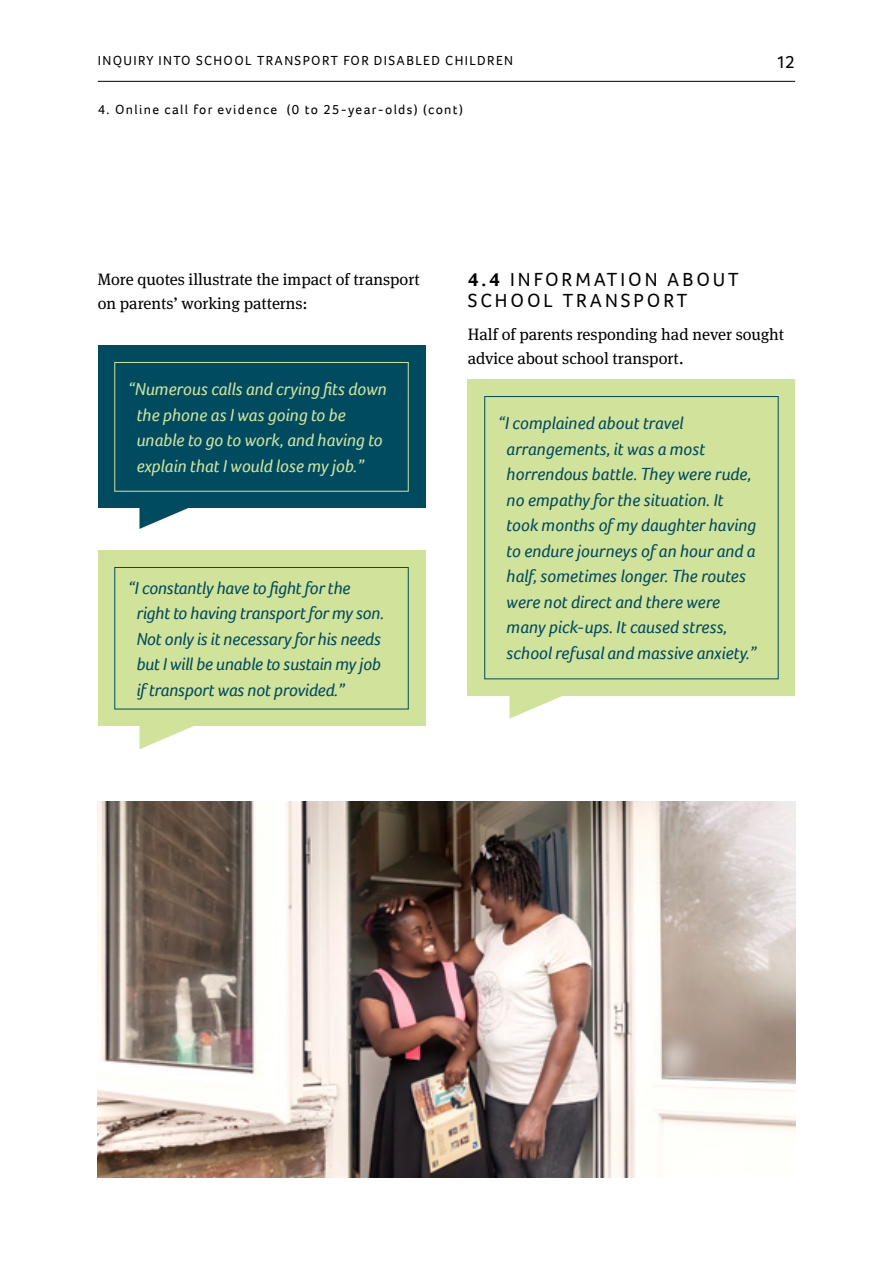
<style>
.page{position:relative;width:893px;height:1263px;background:#fff}
.page>*{position:absolute;margin:0;border:0;box-sizing:border-box;transform-origin:0 0}
.t1{font:19.5px "Foco";letter-spacing:.15em;color:#000}
.t2{font:italic 18px/25.5px "Foco";letter-spacing:-.005em;color:#004b60}
.t3{font:italic 18px/25.5px "Foco";letter-spacing:-.005em;color:#d1e39b}
.t4{font:18px "Foco";color:#000}
.t5{font:16.5px/24px "Meta Serif OT";color:#000}
.t6{font:13.5px "Foco";letter-spacing:.1em;color:#000}
.s1{font-weight:700}
</style>
<div class="page">
<hr style="left:98px;top:81px;width:697px;height:1px;background:#000">
<div style="left:98px;top:345px;width:327px;height:163px;background:#004b60"></div>
<div style="left:114px;top:362px;width:295px;height:130px;border:1px solid #d1e39b"></div>
<svg style="left:139px;top:508px;width:49px;height:21px"></svg>
<div style="left:98px;top:550px;width:327px;height:176px;background:#d1e39b"></div>
<div style="left:114px;top:567px;width:295px;height:142px;border:1px solid #004b60"></div>
<svg style="left:139px;top:726px;width:55px;height:23px"></svg>
<div style="left:468px;top:380px;width:327px;height:316px;background:#d1e39b"></div>
<div style="left:484px;top:396px;width:294px;height:283px;border:1px solid #004b60"></div>
<svg style="left:509px;top:696px;width:53px;height:23px"></svg>
<img style="left:98px;top:801px;width:697px;height:377px">
<p class="t6" style="left:98px;top:51px;width:417px">INQUI RY I NTO SCHOOL TRANSPORT FOR DISABLED CHI LDREN</p>
<p class="t4" style="left:776px;top:50px;width:21px">12</p>
<p class="t6" style="left:98px;top:101px;width:367px">4. ONLINE CALL FOR EVIDENCE (0 TO 25-YEAR-OLDS) (CONT)</p>
<p class="t5" style="left:98px;top:267px;width:323px">More quotes illustrate the impact of transport on parents’ working patterns:</p>
<p class="t3" style="left:136px;top:376px;width:252px;text-indent:-8px">“Numerous calls and crying fits down the phone as I was going to be unable to go to work, and having to explain that I would lose my job.”</p>
<p class="t2" style="left:136px;top:575px;width:249px;text-indent:-8px">“I constantly have to fight for the right to having transport for my son.<br>Not only is it necessary for his needs but I will be unable to sustain my job if transport was not provided.”</p>
<p class="t1" style="left:468px;top:266px;width:137px"><span class="s1">4.4</span> INFORMATI</p>
<p class="t1" style="left:628px;top:266px;width:109px">ON ABOUT</p>
<p class="t1" style="left:468px;top:287px;width:137px">SCHOOL T RANSP</p>
<p class="t1" style="left:647px;top:287px;width:38px">ORT</p>
<p class="t5" style="left:468px;top:322px;width:318px">Half of parents responding had never sought advice about school transport.</p>
<p class="t2" style="left:506px;top:410px;width:252px;text-indent:-8px">“I complained about travel arrangements, it was a most horrendous battle. They were rude, no empathy for the situation. It took months of my daughter having to endure journeys of an hour and a half, sometimes longer. The routes were not direct and there were many pick-ups. It caused stress, school refusal and massive anxiety.”</p>
</div>
